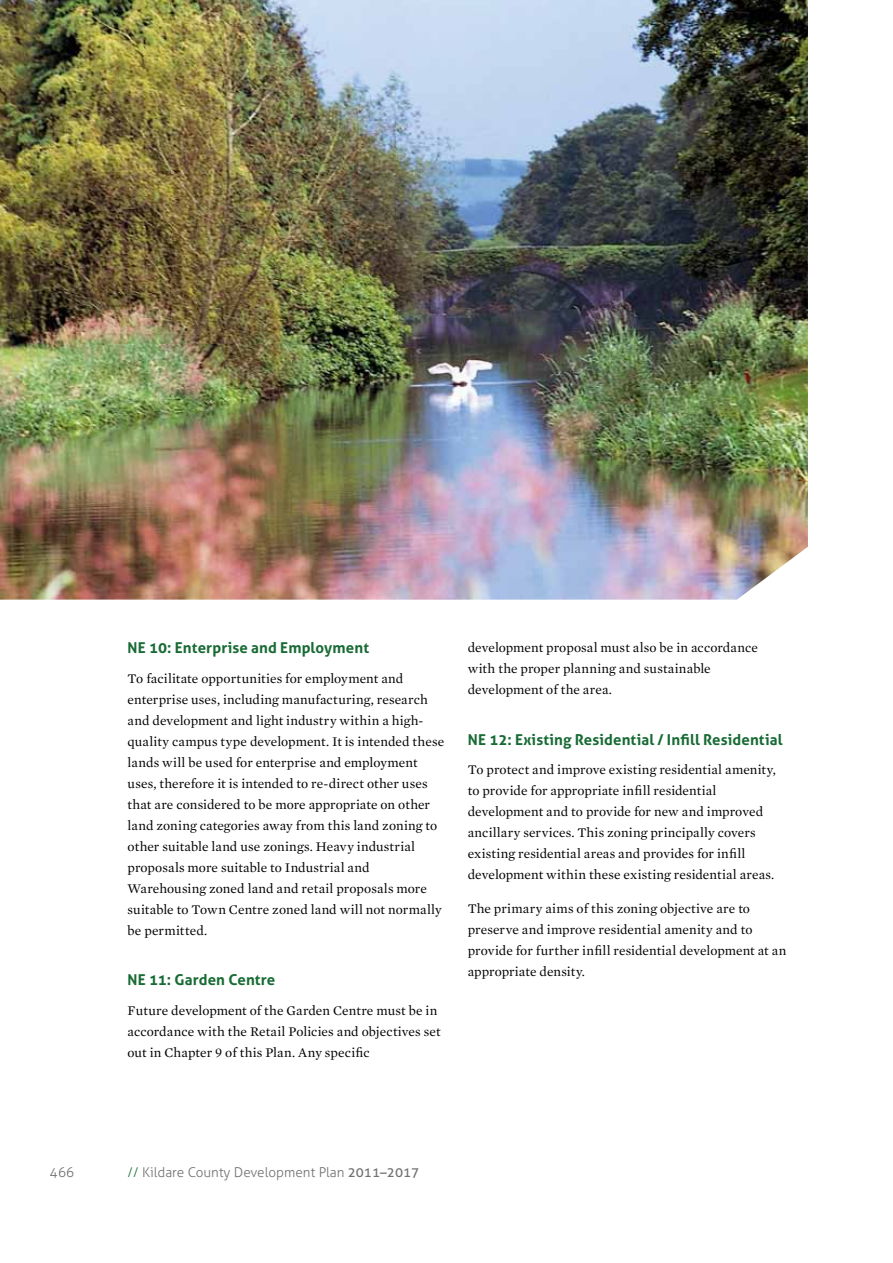
<style>
.page{position:relative;width:893px;height:1263px;background:#fff}
.page>*{position:absolute;margin:0;border:0;box-sizing:border-box;transform-origin:0 0}
.t1{font:700 15px "Aller";letter-spacing:.01em;color:#186b35}
.t2{font:13.5px/21px "Mercury Text G1 Roman";letter-spacing:.005em;color:#000}
.t3{font:300 13.5px "Aller";color:#707172}
.s1{color:#186b35}
.s2{font-weight:400}
</style>
<div class="page">
<img style="left:0;top:0;width:808px;height:600px">
<p class="t1" style="left:128px;top:639px;width:243px">NE 10: Enterprise and Employment</p>
<p class="t2" style="left:128px;top:668px;width:318px">To facilitate opportunities for employment and enterprise uses, including manufacturing, research and development and light industry within a high&shy;quality campus type development. It is intended these lands will be used for enterprise and employment uses, therefore it is intended to re-direct other uses that are considered to be more appropriate on other land zoning categories away from this land zoning to other suitable land use zonings. Heavy industrial proposals more suitable to Industrial and Warehousing zoned land and retail proposals more suitable to Town Centre zoned land will not normally be permitted.</p>
<p class="t1" style="left:128px;top:971px;width:149px">NE 11: Garden Centre</p>
<p class="t2" style="left:128px;top:1000px;width:315px">Future development of the Garden Centre must be in accordance with the Retail Policies and objectives set out in Chapter 9 of this Plan. Any specific</p>
<p class="t2" style="left:468px;top:637px;width:292px">development proposal must also be in accordance with the proper planning and sustainable development of the area.</p>
<p class="t1" style="left:468px;top:730px;width:316px">NE 12: Existing Residential / Infill Residential</p>
<p class="t2" style="left:468px;top:759px;width:310px">To protect and improve existing residential amenity, to provide for appropriate infill residential development and to provide for new and improved ancillary services. This zoning principally covers existing residential areas and provides for infill development within these existing residential areas.</p>
<p class="t2" style="left:468px;top:898px;width:320px">The primary aims of this zoning objective are to preserve and improve residential amenity and to provide for further infill residential development at an appropriate density.</p>
<p class="t3" style="left:50px;top:1164px;width:26px">466</p>
<p class="t3" style="left:128px;top:1164px;width:293px"><span class="s1">//</span> Kildare County Development Plan <span class="s2">2011–2017</span></p>
</div>
